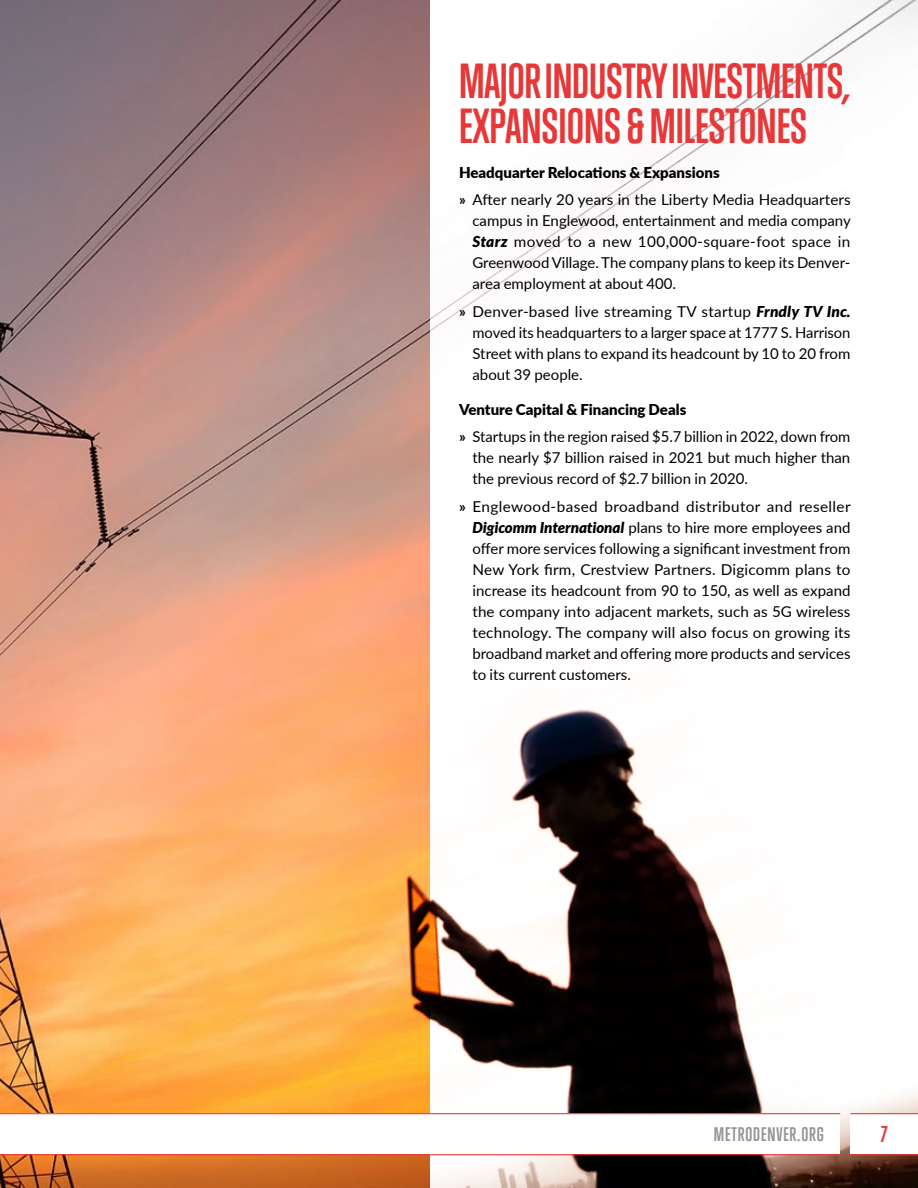
<style>
.page{position:relative;width:918px;height:1188px;background:#fff}
.page>*{position:absolute;margin:0;border:0;box-sizing:border-box;transform-origin:0 0}
.t1{font:700 45px/45px "Trump Gothic West";letter-spacing:-.005em;color:#e63838}
.t2{font:700 21px "Trump Gothic West";color:#e63838}
.t3{font:700 18px "Trump Gothic West";letter-spacing:.05em;color:#939598}
.t4{font:15px/21px "Lato";color:#000}
.s1{font-weight:900}
.s2{font-weight:700}
.s3{font-weight:900;font-style:italic}
</style>
<div class="page">
<img style="left:0;top:0;width:918px;height:1188px">
<div style="left:0;top:1114px;width:840px;height:40px;background:#fff"></div>
<div style="left:850px;top:1114px;width:68px;height:40px;background:#fff"></div>
<hr style="left:0;top:1113px;width:840px;height:1px;background:#e63838">
<hr style="left:850px;top:1113px;width:68px;height:1px;background:#e63838">
<hr style="left:0;top:1154px;width:840px;height:1px;background:#e63838">
<hr style="left:850px;top:1154px;width:68px;height:1px;background:#e63838">
<h1 class="t1" style="left:459px;top:59px;width:393px">MAJOR INDUSTRY INVESTMENTS,<br>EXPANSIONS &amp; MILESTONES</h1>
<p class="t4" style="left:459px;top:158px;width:393px;line-height:27.8px"><span class="s1">Headquarter Relocations &amp; Expansions<br></span><span class="s2">»</span> After nearly 20 years in the Liberty Media Headquarters</p>
<p class="t4" style="left:472px;top:210px;width:380px;text-align:justify">campus in Englewood, entertainment and media company <span class="s3">Starz</span> moved to a new 100,000-square-foot space in Greenwood Village. The company plans to keep its Denver&shy;area employment at about 400.</p>
<p class="t4" style="left:472px;top:301px;width:380px;text-align:justify;text-indent:-14px"><span class="s2">»</span> Denver-based live streaming TV startup <span class="s3">Frndly TV Inc. </span>moved its headquarters to a larger space at 1777 S. Harrison Street with plans to expand its headcount by 10 to 20 from about 39 people.</p>
<p class="t4" style="left:459px;top:395px;width:393px;line-height:27.8px"><span class="s1">Venture Capital &amp; Financing Deals<br></span><span class="s2">»</span> Startups in the region raised $5.7 billion in 2022, down from</p>
<p class="t4" style="left:472px;top:447px;width:379px">the nearly $7 billion raised in 2021 but much higher than the previous record of $2.7 billion in 2020.</p>
<p class="t4" style="left:472px;top:496px;width:380px;text-align:justify;text-indent:-14px"><span class="s2">»</span> Englewood-based broadband distributor and reseller <span class="s3">Digicomm International</span> plans to hire more employees and offer more services following a significant investment from New York firm, Crestview Partners. Digicomm plans to increase its headcount from 90 to 150, as well as expand the company into adjacent markets, such as 5G wireless technology. The company will also focus on growing its broadband market and offering more products and services to its current customers.</p>
<p class="t3" style="left:714px;top:1123px;width:111px">METRODENVER.ORG</p>
<h2 class="t2" style="left:881px;top:1121px;width:8px">7</h2>
</div>
